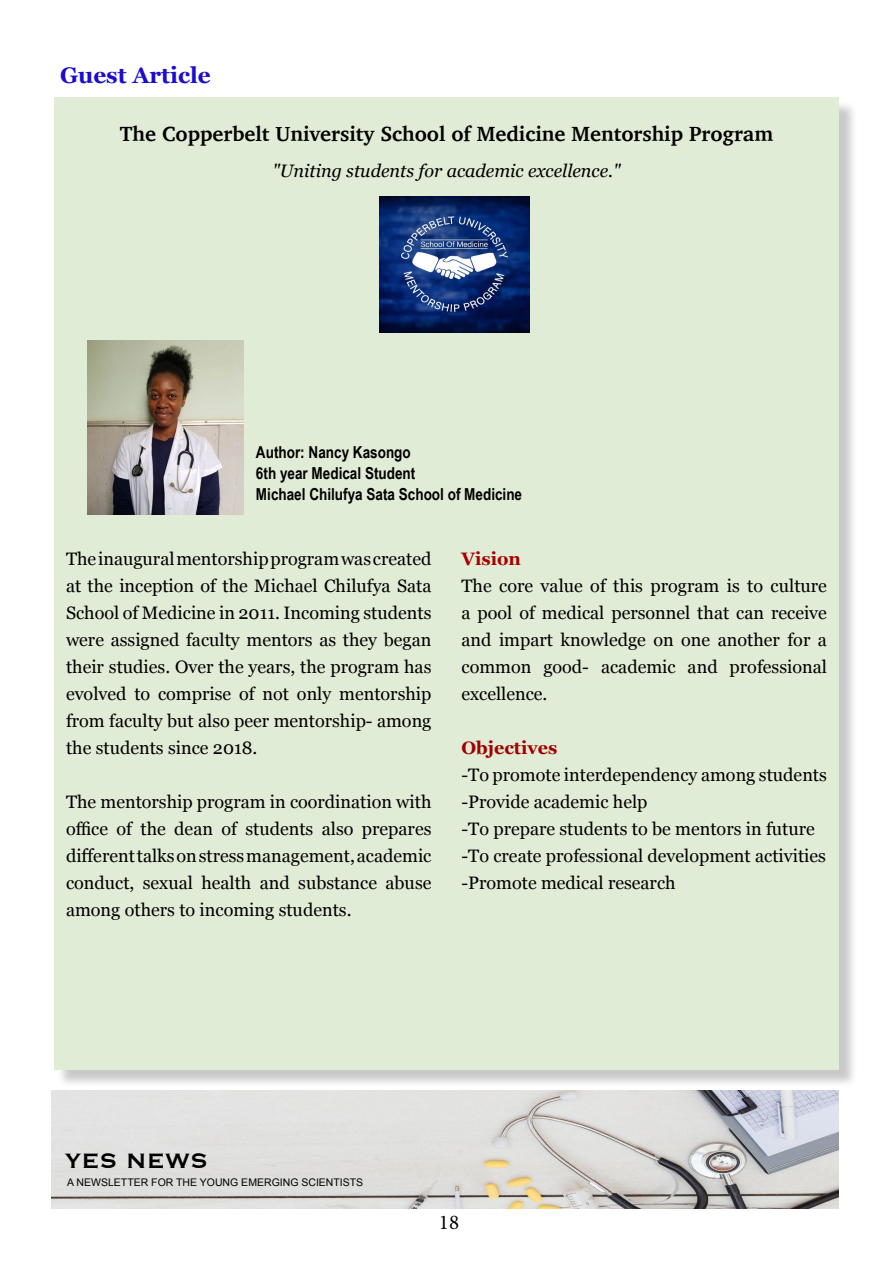
<style>
.page{position:relative;width:893px;height:1263px;background:#fff}
.page>*{position:absolute;margin:0;border:0;box-sizing:border-box;transform-origin:0 0}
.t1{font:27px "Copperplate";color:#000}
.t2{font:700 22.5px "Georgia";color:#1c0cd0}
.t3{font:700 21px "Charter";color:#000}
.t4{font:21px "Minion Pro";color:#000}
.t5{font:18px/27px "Georgia";color:#000;text-align:justify}
.t6{font:italic 18px "Georgia";color:#000}
.t7{font:700 18px "Georgia";color:#a00000}
.t8{font:700 18px "Georgia";color:#a60000}
.t9{font:700 16.5px/21px "Arial Narrow";color:#000}
.t10{font:10.5px "Arial";color:#000}
</style>
<div class="page">
<img style="left:51px;top:1090px;width:788px;height:119px">
<div style="left:56px;top:100px;width:801px;height:989px;background:#000;opacity:.75"></div>
<div style="left:54px;top:98px;width:785px;height:972px;background:#e0ecd6"></div>
<img style="left:379px;top:196px;width:151px;height:136px">
<img style="left:88px;top:341px;width:156px;height:174px">
<p class="t2" style="left:60px;top:59px;width:152px">Guest Article</p>
<p class="t3" style="left:120px;top:116px;width:655px">The Copperbelt University School of Medicine Mentorship Program</p>
<p class="t6" style="left:272px;top:158px;width:350px">"Uniting students for academic excellence."</p>
<p class="t9" style="left:256px;top:440px;width:268px">Author: Nancy Kasongo<br>6th year Medical Student<br>Michael Chilufya Sata School of Medicine</p>
<p class="t5" style="left:66px;top:544px;width:367px">The inaugural mentorship program was created at the inception of the Michael Chilufya Sata School of Medicine in 2011. Incoming students were assigned faculty mentors as they began their studies. Over the years, the program has evolved to comprise of not only mentorship from faculty but also peer mentorship- among the students since 2018.</p>
<p class="t5" style="left:66px;top:787px;width:367px">The mentorship program in coordination with office of the dean of students also prepares different talks on stress management, academic conduct, sexual health and substance abuse among others to incoming students.</p>
<p class="t8" style="left:461px;top:545px;width:61px">Vision</p>
<p class="t5" style="left:461px;top:571px;width:367px">The core value of this program is to culture a pool of medical personnel that can receive and impart knowledge on one another for a common good- academic and professional excellence.</p>
<p class="t7" style="left:461px;top:734px;width:97px">Objectives</p>
<p class="t5" style="left:461px;top:760px;width:367px;text-align:left">-To promote interdependency among students -Provide academic help<br>-To prepare students to be mentors in future -To create professional development activities -Promote medical research</p>
<h1 class="t1" style="left:65px;top:1143px;width:145px">YES NEWS</h1>
<p class="t10" style="left:67px;top:1175px;width:297px">A NEWSLETTER FOR THE YOUNG EMERGING SCIENTISTS</p>
<p class="t4" style="left:439px;top:1208px;width:22px">18</p>
</div>
